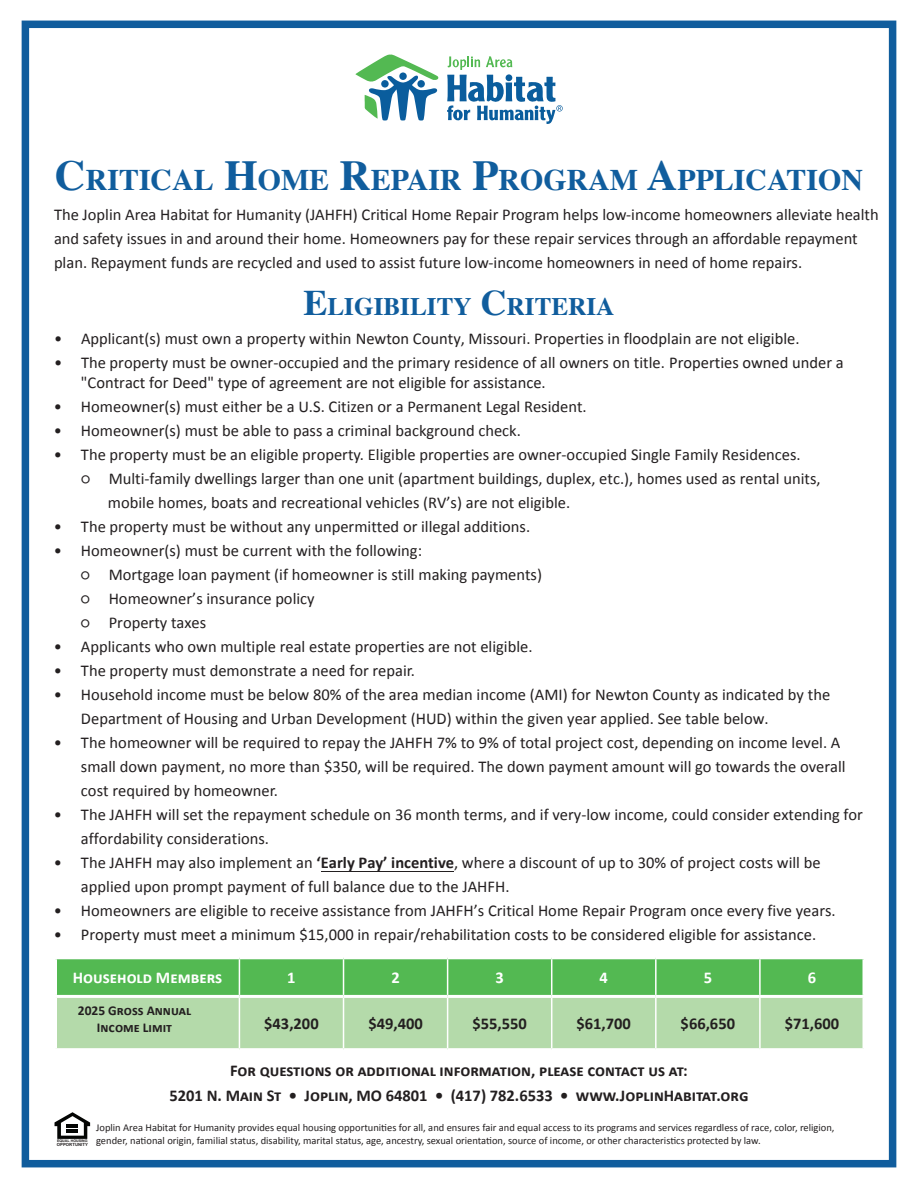
<style>
.page{position:relative;width:918px;height:1188px;background:#fff}
.page>*{position:absolute;margin:0;border:0;box-sizing:border-box;transform-origin:0 0}
.t1{font:700 30px "Times";color:#105d9d}
.t2{font:700 25.2px "Times";color:#105d9d}
.t3{font:16.5px/24px "Calibri";color:#231f20}
.t4{font:700 16.5px "Calibri";color:#231f20}
.t5{font:700 16.5px "Calibri";color:#fff}
.t6{font:700 13.5px/16.2px "Calibri";color:#231f20;text-align:center}
.t7{font:10.5px/12.6px "Calibri";color:#231f20}
.t8{font:700 4.35px "Arial";color:#231f20}
.t9{font:700 3.6px "Arial";color:#231f20}
.s1{font-size:42.75px}
.s2{font-size:36px}
.s3{font-weight:700}
</style>
<div class="page">
<svg style="left:55px;top:1112px;width:35px;height:27px"></svg>
<svg style="left:355px;top:54px;width:84px;height:67px"></svg>
<div style="left:381px;top:80px;width:8px;height:8px;background:#0a5d9d;border-radius:50%"></div>
<div style="left:399px;top:72px;width:8px;height:8px;background:#0a5d9d;border-radius:50%"></div>
<div style="left:417px;top:80px;width:8px;height:8px;background:#0a5d9d;border-radius:50%"></div>
<svg style="left:447px;top:56px;width:116px;height:68px"></svg>
<div style="left:57px;top:959px;width:805px;height:36px;background:#53b952"></div>
<div style="left:57px;top:998px;width:805px;height:50px;background:#b4daaa"></div>
<svg style="left:862px;top:959px;width:2px;height:36px"></svg>
<svg style="left:862px;top:998px;width:1px;height:50px"></svg>
<hr style="left:239px;top:959px;width:1px;height:36px;background:#fff">
<hr style="left:343px;top:959px;width:1px;height:36px;background:#fff">
<hr style="left:447px;top:959px;width:1px;height:36px;background:#fff">
<hr style="left:551px;top:959px;width:1px;height:36px;background:#fff">
<hr style="left:655px;top:959px;width:2px;height:36px;background:#fff">
<hr style="left:759px;top:959px;width:2px;height:36px;background:#fff">
<hr style="left:239px;top:998px;width:1px;height:50px;background:#fff">
<hr style="left:343px;top:998px;width:1px;height:50px;background:#fff">
<hr style="left:447px;top:998px;width:1px;height:50px;background:#fff">
<hr style="left:551px;top:998px;width:1px;height:50px;background:#fff">
<hr style="left:655px;top:998px;width:2px;height:50px;background:#fff">
<hr style="left:759px;top:998px;width:2px;height:50px;background:#fff">
<div style="left:22px;top:21px;width:874px;height:1146px;border:8px solid #105d9d"></div>
<hr style="left:321px;top:871px;width:133px;height:1px;background:#231f20">
<p class="t1" style="left:55px;top:151px;width:810px"><span class="s1">C</span>RITICAL <span class="s1">H</span>OME <span class="s1">R</span>EPAIR <span class="s1">P</span>ROGRAM <span class="s1">A</span>PPLICATION</p>
<p class="t3" style="left:54px;top:203px;width:826px">The Joplin Area Habitat for Humanity (JAHFH) Critical Home Repair Program helps low-income homeowners alleviate health and safety issues in and around their home. Homeowners pay for these repair services through an affordable repayment plan. Repayment funds are recycled and used to assist future low-income homeowners in need of home repairs.</p>
<p class="t2" style="left:303px;top:283px;width:313px"><span class="s2">E</span>LIGIBILITY <span class="s2">C</span>RITERIA</p>
<p class="t3" style="left:54px;top:327px;width:747px">• Applicant(s) must own a property within Newton County, Missouri. Properties in floodplain are not eligible.</p>
<p class="t3" style="left:81px;top:353px;width:764px;line-height:19.8px;text-indent:-27px">• The property must be owner-occupied and the primary residence of all owners on title. Properties owned under a "Contract for Deed" type of agreement are not eligible for assistance.</p>
<p class="t3" style="left:54px;top:395px;width:534px">• Homeowner(s) must either be a U.S. Citizen or a Permanent Legal Resident.</p>
<p class="t3" style="left:54px;top:419px;width:468px">• Homeowner(s) must be able to pass a criminal background check.</p>
<p class="t3" style="left:54px;top:443px;width:748px">• The property must be an eligible property. Eligible properties are owner-occupied Single Family Residences.</p>
<p class="t3" style="left:108px;top:467px;width:714px;text-indent:-27px">○ Multi-family dwellings larger than one unit (apartment buildings, duplex, etc.), homes used as rental units, mobile homes, boats and recreational vehicles (RV’s) are not eligible.</p>
<p class="t3" style="left:54px;top:515px;width:478px">• The property must be without any unpermitted or illegal additions.</p>
<p class="t3" style="left:54px;top:539px;width:370px">• Homeowner(s) must be current with the following:</p>
<p class="t3" style="left:81px;top:563px;width:463px">○ Mortgage loan payment (if homeowner is still making payments)</p>
<p class="t3" style="left:81px;top:587px;width:235px">○ Homeowner’s insurance policy</p>
<p class="t3" style="left:81px;top:611px;width:127px">○ Property taxes</p>
<p class="t3" style="left:54px;top:635px;width:480px">• Applicants who own multiple real estate properties are not eligible.</p>
<p class="t3" style="left:54px;top:659px;width:363px">• The property must demonstrate a need for repair.</p>
<p class="t3" style="left:81px;top:683px;width:751px;text-indent:-27px">• Household income must be below 80% of the area median income (AMI) for Newton County as indicated by the<br>Department of Housing and Urban Development (HUD) within the given year applied. See table below.</p>
<p class="t3" style="left:81px;top:731px;width:766px;text-indent:-27px">• The homeowner will be required to repay the JAHFH 7% to 9% of total project cost, depending on income level. A small down payment, no more than $350, will be required. The down payment amount will go towards the overall cost required by homeowner.</p>
<p class="t3" style="left:81px;top:803px;width:784px;text-indent:-27px">• The JAHFH will set the repayment schedule on 36 month terms, and if very-low income, could consider extending for affordability considerations.</p>
<p class="t3" style="left:81px;top:851px;width:741px;text-indent:-27px">• The JAHFH may also implement an <span class="s3">‘Early Pay’ incentive</span>, where a discount of up to 30% of project costs will be applied upon prompt payment of full balance due to the JAHFH.</p>
<p class="t3" style="left:54px;top:899px;width:783px">• Homeowners are eligible to receive assistance from JAHFH’s Critical Home Repair Program once every five years.</p>
<p class="t3" style="left:54px;top:923px;width:764px">• Property must meet a minimum $15,000 in repair/rehabilitation costs to be considered eligible for assistance.</p>
<p class="t5" style="left:73px;top:967px;width:151px">Household Members</p>
<p class="t5" style="left:287px;top:967px;width:10px">1</p>
<p class="t5" style="left:391px;top:967px;width:10px">2</p>
<p class="t5" style="left:495px;top:967px;width:10px">3</p>
<p class="t5" style="left:600px;top:967px;width:10px">4</p>
<p class="t5" style="left:704px;top:967px;width:10px">5</p>
<p class="t5" style="left:808px;top:967px;width:10px">6</p>
<p class="t6" style="left:78px;top:1003px;width:115px">2025 Gross Annual<br>Income Limit</p>
<p class="t4" style="left:264px;top:1013px;width:56px">$43,200</p>
<p class="t4" style="left:368px;top:1013px;width:56px">$49,400</p>
<p class="t4" style="left:472px;top:1013px;width:56px">$55,550</p>
<p class="t4" style="left:577px;top:1013px;width:56px">$61,700</p>
<p class="t4" style="left:681px;top:1013px;width:56px">$66,650</p>
<p class="t4" style="left:785px;top:1013px;width:56px">$71,600</p>
<p class="t9" style="left:57px;top:1139px;width:32px">EQUAL HOUSING</p>
<p class="t8" style="left:57px;top:1141px;width:32px">OPPORTUNITY</p>
<p class="t4" style="left:230px;top:1060px;width:459px">For questions or additional information, please contact us at:</p>
<p class="t4" style="left:170px;top:1085px;width:580px">5201 N. Main St • Joplin, MO 64801 • (417) 782.6533 • www.JoplinHabitat.org</p>
<p class="t7" style="left:96px;top:1121px;width:740px">Joplin Area Habitat for Humanity provides equal housing opportunities for all, and ensures fair and equal access to its programs and services regardless of race, color, religion, gender, national origin, familial status, disability, marital status, age, ancestry, sexual orientation, source of income, or other characteristics protected by law.</p>
</div>
